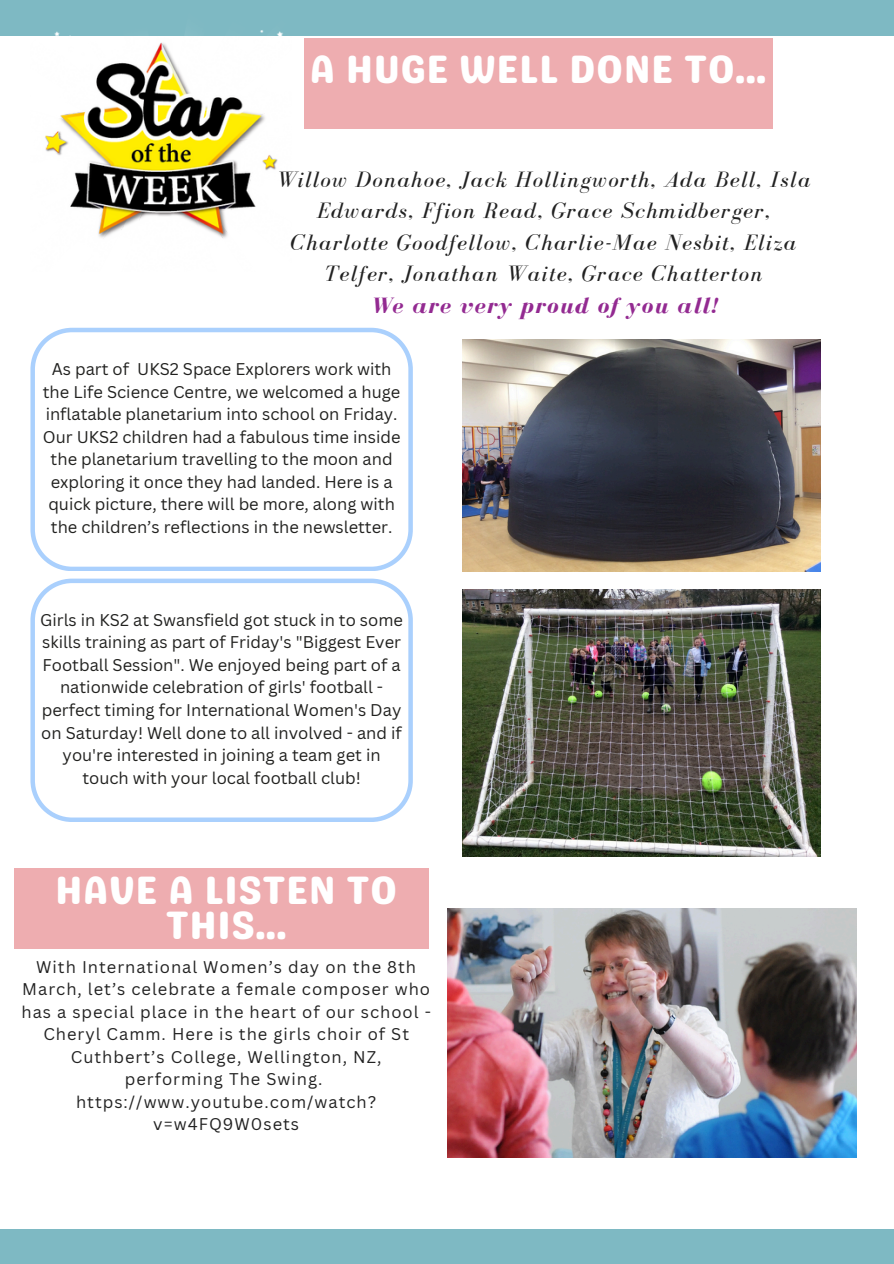
<style>
.page{position:relative;width:894px;height:1264px;background:#fff}
.page>*{position:absolute;margin:0;border:0;box-sizing:border-box;transform-origin:0 0}
.t1{font:39.45px/34.8px "Genty Sans";letter-spacing:.01em;color:#fff;text-align:center}
.t2{font:italic 22.8px/31.5px "Bodoni FLF";letter-spacing:.06em;color:#222;text-align:center}
.t3{font:16.5px/22.5px "Canva Sans";color:#21211f;text-align:center}
.t4{font:16.5px/22.5px "Canva Sans";letter-spacing:.06em;color:#222;text-align:center}
.s1{font-weight:700;color:#932a91}
</style>
<div class="page">
<div style="left:0;top:1228px;width:893px;height:35px;background:#7eb9c3"></div>
<div style="left:0;top:0;width:893px;height:36px;background:#7eb9c3"></div>
<img style="left:45px;top:30px;width:238px;height:208px">
<div style="left:304px;top:38px;width:468px;height:90px;background:#eeadb0"></div>
<div style="left:14px;top:868px;width:414px;height:80px;background:#eeadb0"></div>
<svg style="left:30px;top:328px;width:383px;height:243px"></svg>
<svg style="left:30px;top:578px;width:383px;height:243px"></svg>
<img style="left:462px;top:589px;width:357px;height:267px">
<img style="left:462px;top:339px;width:357px;height:232px">
<img style="left:447px;top:908px;width:409px;height:249px">
<h2 class="t1" style="left:310px;top:52px;width:458px">A HUGE WELL DONE TO...</h2>
<p class="t2" style="left:276px;top:163px;width:535px">Willow Donahoe, Jack Hollingworth, Ada Bell, Isla Edwards, Ffion Read, Grace Schmidberger, Charlotte Goodfellow, Charlie-Mae Nesbit, Eliza Telfer, Jonathan Waite, Grace Chatterton<br><span class="s1">We are very proud of you all!</span></p>
<p class="t3" style="left:43px;top:357px;width:359px">As part of UKS2 Space Explorers work with the Life Science Centre, we welcomed a huge inflatable planetarium into school on Friday.<br>Our UKS2 children had a fabulous time inside the planetarium travelling to the moon and exploring it once they had landed. Here is a quick picture, there will be more, along with the children’s reflections in the newsletter.</p>
<p class="t3" style="left:40px;top:608px;width:364px">Girls in KS2 at Swansfield got stuck in to some skills training as part of Friday's "Biggest Ever Football Session". We enjoyed being part of a nationwide celebration of girls' football - perfect timing for International Women's Day on Saturday! Well done to all involved - and if you're interested in joining a team get in touch with your local football club!</p>
<h1 class="t1" style="left:55px;top:873px;width:343px">HAVE A LISTEN TO<br>THIS...</h1>
<p class="t4" style="left:21px;top:954px;width:411px">With International Women’s day on the 8th March, let’s celebrate a female composer who has a special place in the heart of our school - Cheryl Camm. Here is the girls choir of St Cuthbert’s College, Wellington, NZ, performing The Swing.</p>
<p class="t4" style="left:76px;top:1089px;width:302px">https://www.youtube.com/watch? v=w4FQ9W0sets</p>
</div>
